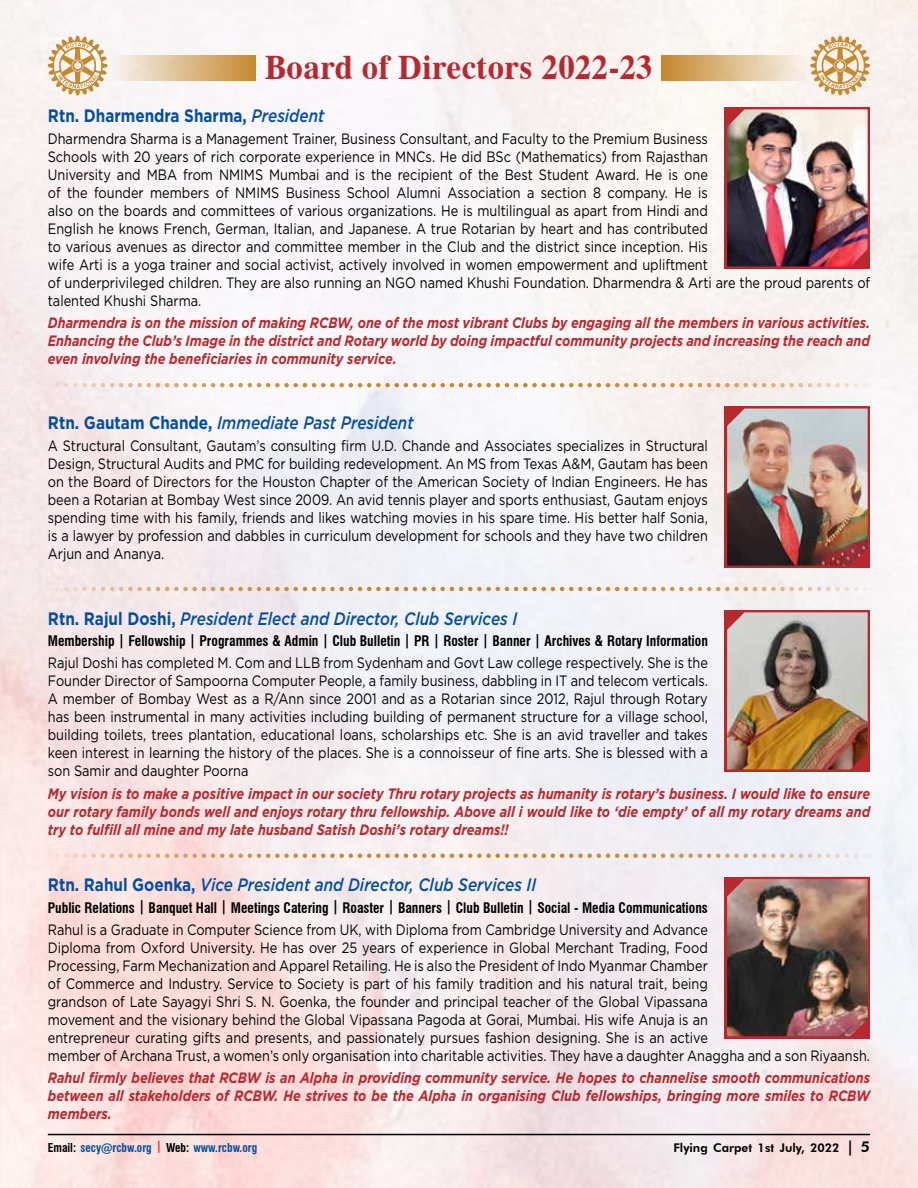
<style>
.page{position:relative;width:918px;height:1188px;background:#fff}
.page>*{position:absolute;margin:0;border:0;box-sizing:border-box;transform-origin:0 0}
.t1{font:700 34.5px "Dutch 801 BT";letter-spacing:.01em;color:#b8292f;scale:.95 1}
.t2{font:italic 500 18px "Gotham";color:#034ea2;scale:.85 1}
.t3{font:700 18px "Gotham";color:#034ea2;scale:.85 1}
.t4{font:15px/18px "Gotham";color:#000;scale:.85 1}
.t5{font:italic 700 15px/18px "Gotham";color:#b8292f;text-align:justify;scale:.85 1}
.t6{font:700 condensed 14.25px "Swiss 721 BT";color:#000;scale:.95 1}
.t7{font:700 condensed 12px "Swiss 721 BT";color:#034ea2;scale:.95 1}
.t8{font:800 12px "Futura BT";color:#000}
.s1{font-weight:500;font-style:italic}
.s2{font-weight:700;font-style:normal}
.s3{color:#000}
.s4{color:#ed1d24}
.s5{font-size:15px}
</style>
<div class="page">
<img style="left:0;top:0;width:918px;height:1188px">
<svg style="left:0;top:43px;width:1px;height:42px"></svg>
<div style="left:111px;top:55px;width:144px;height:25px;background:linear-gradient(to right,#f7f4f4,#c58a32)"></div>
<div style="left:662px;top:55px;width:144px;height:25px;background:linear-gradient(to right,#c5892f,#f8f2eb)"></div>
<svg style="left:48px;top:36px;width:59px;height:59px"></svg>
<svg style="left:810px;top:36px;width:60px;height:59px;background:#e4c8a2"></svg>
<svg style="left:57px;top:383px;width:814px;height:4px"></svg>
<svg style="left:57px;top:587px;width:814px;height:4px"></svg>
<svg style="left:57px;top:853px;width:814px;height:5px;background:#e8d1bc"></svg>
<img style="left:724px;top:105px;width:147px;height:165px">
<img style="left:724px;top:608px;width:147px;height:165px">
<img style="left:724px;top:875px;width:147px;height:165px">
<img style="left:724px;top:404px;width:147px;height:165px">
<hr style="left:48px;top:1134px;width:822px;height:1px;background:#000">
<h1 class="t1" style="left:265px;top:46px;width:410px">Board of Directors 2022-23</h1>
<p class="t3" style="left:48px;top:103px;width:327px">Rtn. Dharmendra Sharma, <span class="s1">President</span></p>
<p class="t4" style="left:48px;top:129px;width:969px">Dharmendra Sharma is a Management Trainer, Business Consultant, and Faculty to the Premium Business<br>Schools with 20 years of rich corporate experience in MNCs. He did BSc (Mathematics) from Rajasthan<br>University and MBA from NMIMS Mumbai and is the recipient of the Best Student Award. He is one<br>of the founder members of NMIMS Business School Alumni Association a section 8 company. He is<br>also on the boards and committees of various organizations. He is multilingual as apart from Hindi and<br>English he knows French, German, Italian, and Japanese. A true Rotarian by heart and has contributed<br>to various avenues as director and committee member in the Club and the district since inception. His<br>wife Arti is a yoga trainer and social activist, actively involved in women empowerment and upliftment<br>of underprivileged children. They are also running an NGO named Khushi Foundation. Dharmendra &amp; Arti are the proud parents of talented Khushi Sharma.</p>
<p class="t5" style="left:48px;top:314px;width:969px">Dharmendra is on the mission of making RCBW, one of the most vibrant Clubs by engaging all the members in various activities.<br>Enhancing the Club’s Image in the district and Rotary world by doing impactful community projects and increasing the reach and even involving the beneficiaries in community service.</p>
<p class="t2" style="left:48px;top:411px;width:432px"><span class="s2">Rtn. Gautam Chande,</span> Immediate Past President</p>
<p class="t4" style="left:48px;top:437px;width:778px;text-align:justify">A Structural Consultant, Gautam’s consulting firm U.D. Chande and Associates specializes in Structural Design, Structural Audits and PMC for building redevelopment. An MS from Texas A&amp;M, Gautam has been on the Board of Directors for the Houston Chapter of the American Society of Indian Engineers. He has been a Rotarian at Bombay West since 2009. An avid tennis player and sports enthusiast, Gautam enjoys spending time with his family, friends and likes watching movies in his spare time. His better half Sonia, is a lawyer by profession and dabbles in curriculum development for schools and they have two children Arjun and Ananya.</p>
<p class="t2" style="left:48px;top:606px;width:554px"><span class="s2">Rtn. Rajul Doshi,</span> President Elect and Director, Club Services I</p>
<p class="t6" style="left:48px;top:632px;width:696px">Membership | Fellowship | Programmes &amp; Admin | Club Bulletin | PR | Roster | Banner | Archives &amp; Rotary Information</p>
<p class="t4" style="left:48px;top:654px;width:778px;text-align:justify">Rajul Doshi has completed M. Com and LLB from Sydenham and Govt Law college respectively. She is the Founder Director of Sampoorna Computer People, a family business, dabbling in IT and telecom verticals.<br>A member of Bombay West as a R/Ann since 2001 and as a Rotarian since 2012, Rajul through Rotary has been instrumental in many activities including building of permanent structure for a village school, building toilets, trees plantation, educational loans, scholarships etc. She is an avid traveller and takes keen interest in learning the history of the places. She is a connoisseur of fine arts. She is blessed with a son Samir and daughter Poorna</p>
<p class="t5" style="left:48px;top:784px;width:969px">My vision is to make a positive impact in our society Thru rotary projects as humanity is rotary’s business. I would like to ensure our rotary family bonds well and enjoys rotary thru fellowship. Above all i would like to ‘die empty’ of all my rotary dreams and try to fulfill all mine and my late husband Satish Doshi’s rotary dreams!!</p>
<p class="t2" style="left:48px;top:873px;width:576px"><span class="s2">Rtn. Rahul Goenka,</span> Vice President and Director, Club Services II</p>
<p class="t6" style="left:48px;top:899px;width:696px">Public Relations | Banquet Hall | Meetings Catering | Roaster | Banners | Club Bulletin | Social - Media Communications</p>
<p class="t4" style="left:48px;top:920px;width:969px">Rahul is a Graduate in Computer Science from UK, with Diploma from Cambridge University and Advance<br>Diploma from Oxford University. He has over 25 years of experience in Global Merchant Trading, Food<br>Processing, Farm Mechanization and Apparel Retailing. He is also the President of Indo Myanmar Chamber<br>of Commerce and Industry. Service to Society is part of his family tradition and his natural trait, being<br>grandson of Late Sayagyi Shri S. N. Goenka, the founder and principal teacher of the Global Vipassana<br>movement and the visionary behind the Global Vipassana Pagoda at Gorai, Mumbai. His wife Anuja is an<br>entrepreneur curating gifts and presents, and passionately pursues fashion designing. She is an active<br>member of Archana Trust, a women’s only organisation into charitable activities. They have a daughter Anaggha and a son Riyaansh.</p>
<p class="t5" style="left:48px;top:1069px;width:969px">Rahul firmly believes that RCBW is an Alpha in providing community service. He hopes to channelise smooth communications between all stakeholders of RCBW. He strives to be the Alpha in organising Club fellowships, bringing more smiles to RCBW members.</p>
<p class="t7" style="left:48px;top:1140px;width:222px"><span class="s3">Email:</span> secy@rcbw.org <span class="s4">|</span> <span class="s3">Web:</span> www.rcbw.org</p>
<p class="t8" style="left:673px;top:1140px;width:198px">Flying Carpet 1st July, 2022 <span class="s5">| 5</span></p>
</div>
